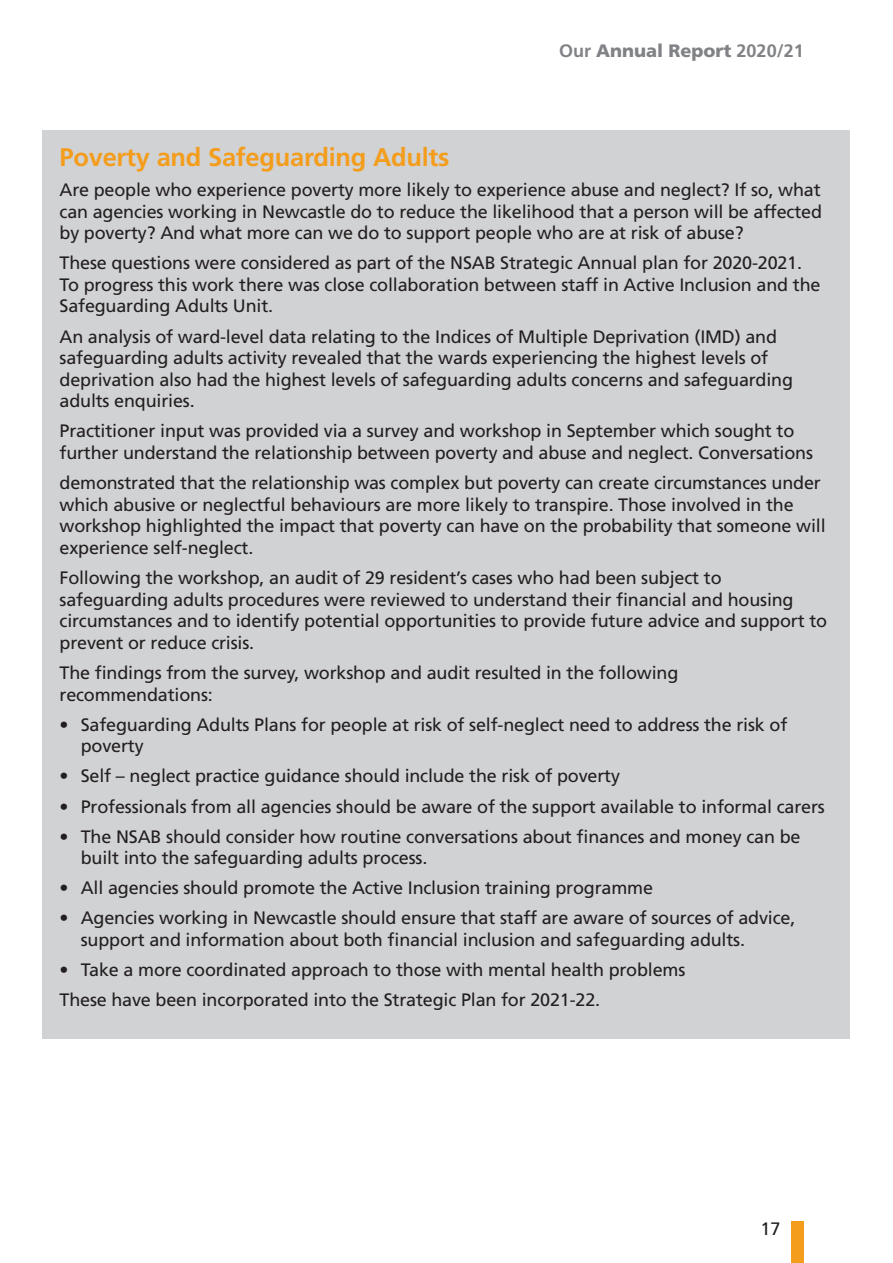
<style>
.page{position:relative;width:893px;height:1263px;background:#fff}
.page>*{position:absolute;margin:0;border:0;box-sizing:border-box;transform-origin:0 0}
.t1{font:700 25.5px "Frutiger";letter-spacing:-.01em;color:#f49d1d}
.t2{font:18px/21.6px "Frutiger";letter-spacing:-.01em;color:#231f20}
.t3{font:900 18px "Frutiger";color:#808285}
.s1{font-weight:700}
</style>
<div class="page">
<div style="left:791px;top:1222px;width:13px;height:41px;background:#f49d1d"></div>
<div style="left:43px;top:130px;width:807px;height:908px;background:#d1d2d4"></div>
<p class="t3" style="left:559px;top:40px;width:246px"><span class="s1">Our</span> Annual Report <span class="s1">2020/21</span></p>
<p class="t1" style="left:60px;top:142px;width:392px">Poverty and Safeguarding Adults</p>
<p class="t2" style="left:60px;top:179px;width:764px;text-align:justify">Are people who experience poverty more likely to experience abuse and neglect? If so, what can agencies working in Newcastle do to reduce the likelihood that a person will be affected by poverty? And what more can we do to support people who are at risk of abuse?</p>
<p class="t2" style="left:60px;top:252px;width:762px">These questions were considered as part of the NSAB Strategic Annual plan for 2020-2021.<br>To progress this work there was close collaboration between staff in Active Inclusion and the<br>Safeguarding Adults Unit.</p>
<p class="t2" style="left:60px;top:326px;width:735px">An analysis of ward-level data relating to the Indices of Multiple Deprivation (IMD) and safeguarding adults activity revealed that the wards experiencing the highest levels of deprivation also had the highest levels of safeguarding adults concerns and safeguarding adults enquiries.</p>
<p class="t2" style="left:60px;top:420px;width:755px">Practitioner input was provided via a survey and workshop in September which sought to further understand the relationship between poverty and abuse and neglect. Conversations</p>
<p class="t2" style="left:60px;top:472px;width:768px">demonstrated that the relationship was complex but poverty can create circumstances under which abusive or neglectful behaviours are more likely to transpire. Those involved in the workshop highlighted the impact that poverty can have on the probability that someone will experience self-neglect.</p>
<p class="t2" style="left:60px;top:567px;width:769px">Following the workshop, an audit of 29 resident’s cases who had been subject to safeguarding adults procedures were reviewed to understand their financial and housing circumstances and to identify potential opportunities to provide future advice and support to prevent or reduce crisis.</p>
<p class="t2" style="left:60px;top:662px;width:620px">The findings from the survey, workshop and audit resulted in the following recommendations:</p>
<p class="t2" style="left:81px;top:714px;width:708px;text-indent:-21px">• Safeguarding Adults Plans for people at risk of self-neglect need to address the risk of poverty</p>
<p class="t2" style="left:60px;top:765px;width:562px">• Self – neglect practice guidance should include the risk of poverty</p>
<p class="t2" style="left:60px;top:795px;width:767px">• Professionals from all agencies should be aware of the support available to informal carers</p>
<p class="t2" style="left:81px;top:826px;width:721px;text-indent:-21px">• The NSAB should consider how routine conversations about finances and money can be built into the safeguarding adults process.</p>
<p class="t2" style="left:60px;top:877px;width:595px">• All agencies should promote the Active Inclusion training programme</p>
<p class="t2" style="left:81px;top:907px;width:716px;text-indent:-21px">• Agencies working in Newcastle should ensure that staff are aware of sources of advice, support and information about both financial inclusion and safeguarding adults.</p>
<p class="t2" style="left:60px;top:959px;width:627px">• Take a more coordinated approach to those with mental health problems</p>
<p class="t2" style="left:60px;top:989px;width:542px">These have been incorporated into the Strategic Plan for 2021-22.</p>
<p class="t2" style="left:760px;top:1218px;width:22px">17</p>
</div>
